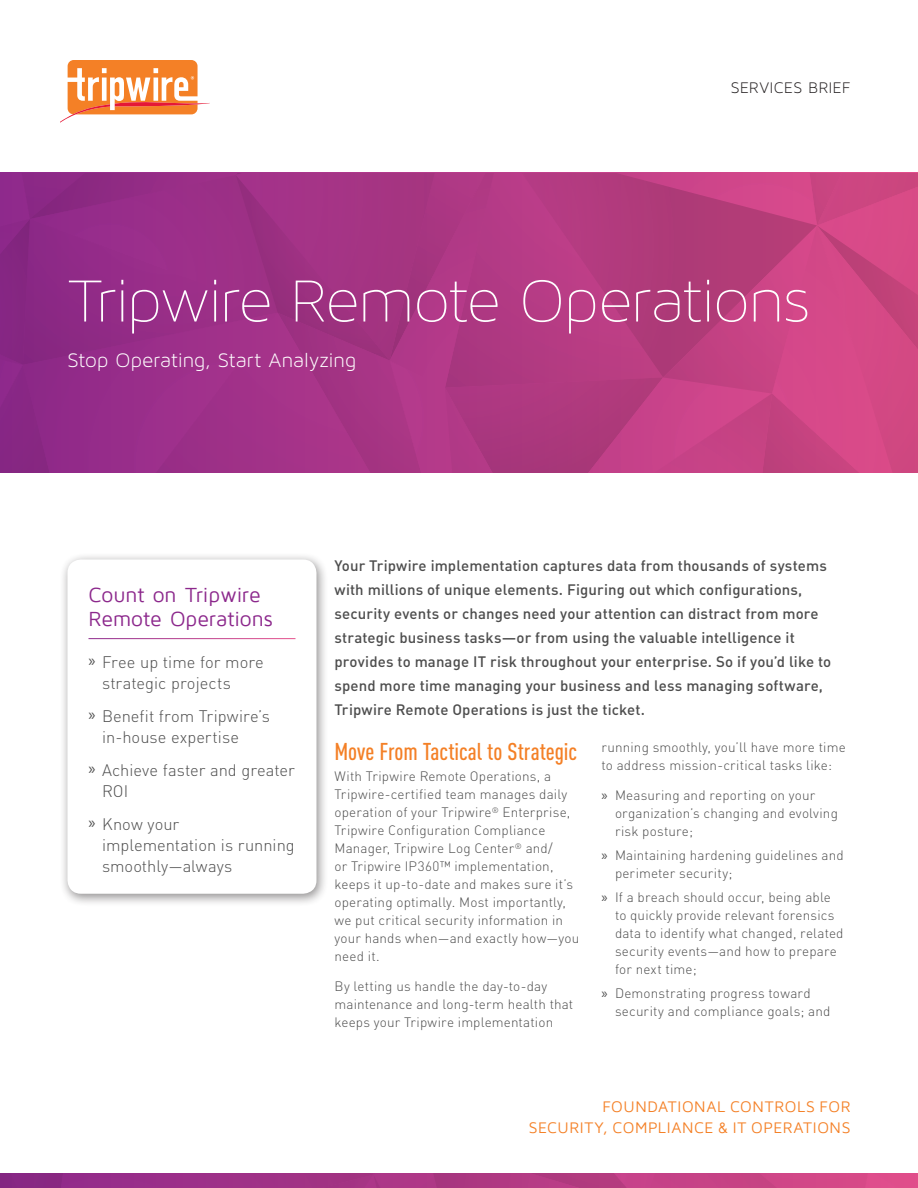
<style>
.page{position:relative;width:918px;height:1188px;background:#fff}
.page>*{position:absolute;margin:0;border:0;box-sizing:border-box;transform-origin:0 0}
.Doc_Title{font:66px "Maven Pro Light 200";letter-spacing:-.015em;color:#fff}
.t1{font:500 condensed 24px "DIN Pro";color:#f48026}
.Sidebar_H1__Purple{font:21px/24px "Maven Pro";letter-spacing:-.005em;color:#8c288c}
.Doc_Subtitle{font:21px "Maven Pro Light 300";color:#fff}
.t2{font:300 16.5px/21px "DIN Pro";color:#4d4d4d}
.Cover_Front_Doc_Type{font:16.5px "Maven Pro Light 300";letter-spacing:.035em;color:#231f20}
.Cover_Front_Tag_Stat{font:15.75px/21px "Maven Pro";letter-spacing:.035em;color:#f48026;text-align:right}
.Intro_Graf{font:500 15px/24px "DIN Pro";letter-spacing:.005em;color:#4d4d4d}
.BODY{font:300 13.5px/18px "DIN Pro";letter-spacing:.015em;color:#4d4d4d}
.s1{font-family:"Myriad Pro";font-weight:400;font-size:16.8px}
.s2{font-family:"Myriad Pro";font-weight:400;font-size:14.7px}
</style>
<div class="page">
<svg style="left:60px;top:60px;width:150px;height:63px"></svg>
<svg style="left:0;top:172px;width:918px;height:300px;background:#ac3784"></svg>
<svg style="left:0;top:1173px;width:918px;height:15px;background:#b03885"></svg>
<div style="left:60px;top:552px;width:269px;height:355px;background:#231f20;opacity:.5"></div>
<div style="left:68px;top:560px;width:248px;height:334px;background:#fff;border-radius:14px"></div>
<p class="Cover_Front_Doc_Type" style="left:731px;top:78px;width:121px">SERVICES BRIEF</p>
<p class="Doc_Title" style="left:68px;top:266px;width:745px">Tripwire Remote Operations</p>
<p class="Doc_Subtitle" style="left:68px;top:349px;width:290px">Stop Operating, Start Analyzing</p>
<p class="Sidebar_H1__Purple" style="left:88px;top:583px;width:186px">Count on Tripwire<br>Remote Operations</p>
<p class="t2" style="left:102px;top:651px;width:163px;text-indent:-14px"><span class="s1">»</span> Free up time for more strategic projects</p>
<p class="t2" style="left:102px;top:705px;width:170px;text-indent:-14px"><span class="s1">»</span> Benefit from Tripwire’s in-house expertise</p>
<p class="t2" style="left:102px;top:759px;width:194px;text-indent:-14px"><span class="s1">»</span> Achieve faster and greater<br>ROI</p>
<p class="t2" style="left:102px;top:813px;width:194px;text-indent:-14px"><span class="s1">»</span> Know your implementation is running smoothly—always</p>
<p class="Intro_Graf" style="left:334px;top:553px;width:498px">Your Tripwire implementation captures data from thousands of systems with millions of unique elements. Figuring out which configurations, security events or changes need your attention can distract from more strategic business tasks—or from using the valuable intelligence it provides to manage IT risk throughout your enterprise. So if you’d like to spend more time managing your business and less managing software, Tripwire Remote Operations is just the ticket.</p>
<h1 class="t1" style="left:334px;top:737px;width:244px">Move From Tactical to Strategic</h1>
<p class="BODY" style="left:334px;top:767px;width:246px">With Tripwire Remote Operations, a Tripwire-certified team manages daily operation of your Tripwire<sup>®</sup> Enterprise, Tripwire Configuration Compliance Manager, Tripwire Log Center<sup>®</sup> and/<br>or Tripwire IP360™ implementation, keeps it up-to-date and makes sure it’s operating optimally. Most importantly, we put critical security information in your hands when—and exactly how—you need it.</p>
<p class="BODY" style="left:334px;top:977px;width:240px">By letting us handle the day-to-day maintenance and long-term health that keeps your Tripwire implementation</p>
<p class="BODY" style="left:602px;top:738px;width:246px">running smoothly, you’ll have more time to address mission-critical tasks like:</p>
<p class="BODY" style="left:615px;top:786px;width:224px;text-indent:-14px"><span class="s2">»</span> Measuring and reporting on your organization’s changing and evolving risk posture;</p>
<p class="BODY" style="left:615px;top:846px;width:230px;text-indent:-14px"><span class="s2">»</span> Maintaining hardening guidelines and perimeter security;</p>
<p class="BODY" style="left:615px;top:888px;width:230px;text-indent:-14px"><span class="s2">»</span> If a breach should occur, being able to quickly provide relevant forensics data to identify what changed, related security events—and how to prepare for next time;</p>
<p class="BODY" style="left:615px;top:984px;width:217px;text-indent:-14px"><span class="s2">»</span> Demonstrating progress toward security and compliance goals; and</p>
<p class="Cover_Front_Tag_Stat" style="left:529px;top:1097px;width:323px">FOUNDATIONAL CONTROLS FOR<br>SECURITY, COMPLIANCE &amp; IT OPERATIONS</p>
</div>
